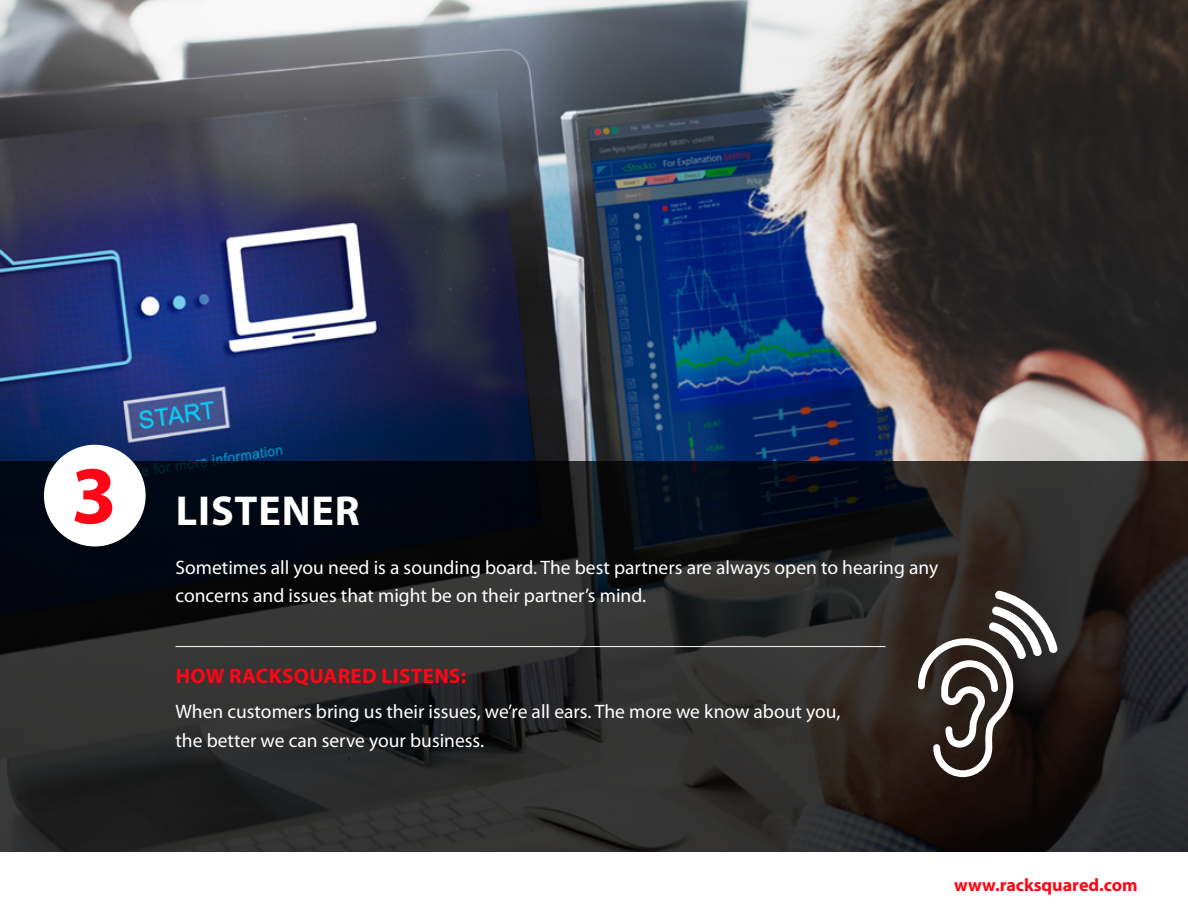
<style>
.page{position:relative;width:1188px;height:918px;background:#fff}
.page>*{position:absolute;margin:0;border:0;box-sizing:border-box;transform-origin:0 0}
.t1{font:700 42px "Myriad Pro";letter-spacing:.02em;color:#fff}
.t2{font:700 21px "Myriad Pro";letter-spacing:.02em;color:#ff0515}
.t3{font:19.5px/28.5px "Myriad Pro";color:#fff}
.t4{font:700 18px "Myriad Pro";color:#ff0515}
.s1{font-size:82.5px;color:#ff0515}
</style>
<div class="page">
<img style="left:0;top:0;width:1188px;height:461px">
<svg style="left:0;top:461px;width:1188px;height:391px;background:#212122"></svg>
<div style="left:44px;top:445px;width:102px;height:101px;background:#fff;border-radius:50%"></div>
<hr style="left:176px;top:646px;width:710px;height:1px;background:#fff">
<svg style="left:918px;top:590px;width:140px;height:187px"></svg>
<h1 class="t1" style="left:71px;top:483px;width:290px"><span class="s1">3</span> LISTENER</h1>
<p class="t3" style="left:176px;top:553px;width:764px">Sometimes all you need is a sounding board. The best partners are always open to hearing any concerns and issues that might be on their partner’s mind.</p>
<p class="t2" style="left:176px;top:662px;width:292px">HOW RACKSQUARED LISTENS:</p>
<p class="t3" style="left:176px;top:697px;width:666px">When customers bring us their issues, we’re all ears. The more we know about you, the better we can serve your business.</p>
<p class="t4" style="left:954px;top:873px;width:185px">www.racksquared.com</p>
</div>
